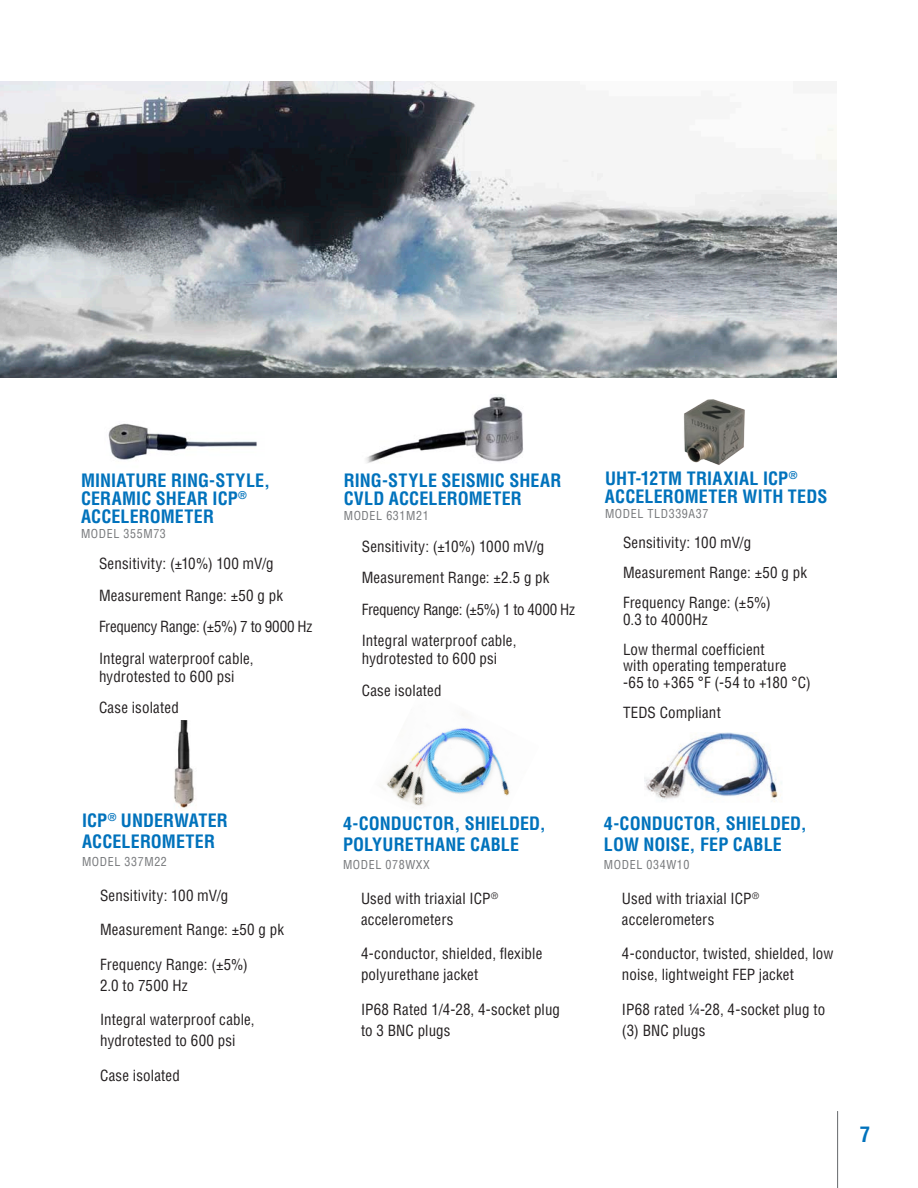
<style>
.page{position:relative;width:918px;height:1188px;background:#fff}
.page>*{position:absolute;margin:0;border:0;box-sizing:border-box;transform-origin:0 0}
.Footer_-_Page{font:700 condensed 21px "Helvetica LT Pro";color:#0072bc}
.Bullets_PROD_-_Description{font:700 condensed 18px/18px "Helvetica LT Pro";letter-spacing:.005em;color:#0072bc}
.t1{font:condensed 15px/21px "Helvetica LT Pro";letter-spacing:.01em;color:#231f20}
.t2{font:condensed 15px "Helvetica LT Pro";letter-spacing:-.02em;color:#231f20}
.Bullets_PROD_-_Model{font:condensed 12px "Helvetica LT Pro";letter-spacing:.05em;color:#76787b}
</style>
<div class="page">
<img style="left:0;top:81px;width:837px;height:297px">
<hr style="left:837px;top:1111px;width:1px;height:77px;background:#76787b">
<img style="left:108px;top:423px;width:149px;height:37px">
<img style="left:385px;top:713px;width:125px;height:93px">
<img style="left:366px;top:396px;width:157px;height:67px">
<img style="left:683px;top:399px;width:62px;height:66px">
<img style="left:644px;top:733px;width:138px;height:69px">
<img style="left:174px;top:721px;width:20px;height:90px">
<p class="Bullets_PROD_-_Description" style="left:81px;top:471px;width:191px">MINIATURE RING-STYLE,<br>CERAMIC SHEAR ICP<sup>®<br></sup>ACCELEROMETER</p>
<p class="Bullets_PROD_-_Model" style="left:81px;top:526px;width:86px">MODEL 355M73</p>
<p class="t1" style="left:99px;top:553px;width:176px">Sensitivity: (±10%) 100 mV/g</p>
<p class="t1" style="left:99px;top:585px;width:185px">Measurement Range: ±50 g pk</p>
<p class="t2" style="left:99px;top:617px;width:215px">Frequency Range: (±5%) 7 to 9000 Hz</p>
<p class="t1" style="left:99px;top:649px;width:156px;line-height:18px">Integral waterproof cable, hydrotested to 600 psi</p>
<p class="t1" style="left:99px;top:697px;width:81px">Case isolated</p>
<p class="Bullets_PROD_-_Description" style="left:344px;top:471px;width:219px">RING-STYLE SEISMIC SHEAR</p>
<p class="Bullets_PROD_-_Description" style="left:344px;top:489px;width:180px">CVLD ACCELEROMETER</p>
<p class="Bullets_PROD_-_Model" style="left:344px;top:508px;width:86px">MODEL 631M21</p>
<p class="t1" style="left:362px;top:536px;width:184px">Sensitivity: (±10%) 1000 mV/g</p>
<p class="t1" style="left:362px;top:567px;width:189px">Measurement Range: ±2.5 g pk</p>
<p class="t2" style="left:362px;top:600px;width:215px">Frequency Range: (±5%) 1 to 4000 Hz</p>
<p class="t1" style="left:362px;top:632px;width:156px;line-height:18px">Integral waterproof cable, hydrotested to 600 psi</p>
<p class="t1" style="left:362px;top:680px;width:81px">Case isolated</p>
<p class="Bullets_PROD_-_Description" style="left:605px;top:469px;width:224px">UHT-12TM TRIAXIAL ICP<sup>®<br></sup>ACCELEROMETER WITH TEDS</p>
<p class="Bullets_PROD_-_Model" style="left:605px;top:506px;width:105px">MODEL TLD339A37</p>
<p class="t1" style="left:623px;top:532px;width:130px">Sensitivity: 100 mV/g</p>
<p class="t1" style="left:623px;top:562px;width:185px">Measurement Range: ±50 g pk</p>
<p class="t1" style="left:623px;top:594px;width:149px;line-height:16.5px">Frequency Range: (±5%)<br>0.3 to 4000Hz</p>
<p class="t1" style="left:623px;top:641px;width:189px;line-height:16.5px">Low thermal coefficient<br>with operating temperature -65 to +365 °F (-54 to +180 °C)</p>
<p class="t1" style="left:623px;top:702px;width:99px">TEDS Compliant</p>
<p class="Bullets_PROD_-_Description" style="left:82px;top:809px;width:147px;line-height:21.6px">ICP<sup>®</sup> UNDERWATER<br>ACCELEROMETER</p>
<p class="Bullets_PROD_-_Model" style="left:82px;top:854px;width:86px">MODEL 337M22</p>
<p class="t1" style="left:100px;top:885px;width:130px">Sensitivity: 100 mV/g</p>
<p class="t1" style="left:100px;top:919px;width:185px">Measurement Range: ±50 g pk</p>
<p class="t1" style="left:100px;top:954px;width:149px">Frequency Range: (±5%)<br>2.0 to 7500 Hz</p>
<p class="t1" style="left:100px;top:1009px;width:156px">Integral waterproof cable, hydrotested to 600 psi</p>
<p class="t1" style="left:100px;top:1065px;width:81px">Case isolated</p>
<p class="Bullets_PROD_-_Description" style="left:343px;top:812px;width:204px;line-height:21.6px">4-CONDUCTOR, SHIELDED,<br>POLYURETHANE CABLE</p>
<p class="Bullets_PROD_-_Model" style="left:343px;top:858px;width:88px">MODEL 078WXX</p>
<p class="t1" style="left:361px;top:888px;width:139px">Used with triaxial ICP<sup>® </sup>accelerometers</p>
<p class="t1" style="left:361px;top:943px;width:183px">4-conductor, shielded, flexible polyurethane jacket</p>
<p class="t1" style="left:361px;top:999px;width:201px">IP68 Rated 1/4-28, 4-socket plug to 3 BNC plugs</p>
<p class="Bullets_PROD_-_Description" style="left:604px;top:812px;width:204px;line-height:21.6px">4-CONDUCTOR, SHIELDED,<br>LOW NOISE, FEP CABLE</p>
<p class="Bullets_PROD_-_Model" style="left:604px;top:858px;width:87px">MODEL 034W10</p>
<p class="t1" style="left:622px;top:888px;width:139px">Used with triaxial ICP<sup>® </sup>accelerometers</p>
<p class="t1" style="left:622px;top:943px;width:213px">4-conductor, twisted, shielded, low noise, lightweight FEP jacket</p>
<p class="t1" style="left:622px;top:999px;width:205px">IP68 rated ¼-28, 4-socket plug to (3) BNC plugs</p>
<p class="Footer_-_Page" style="left:860px;top:1120px;width:12px">7</p>
</div>
